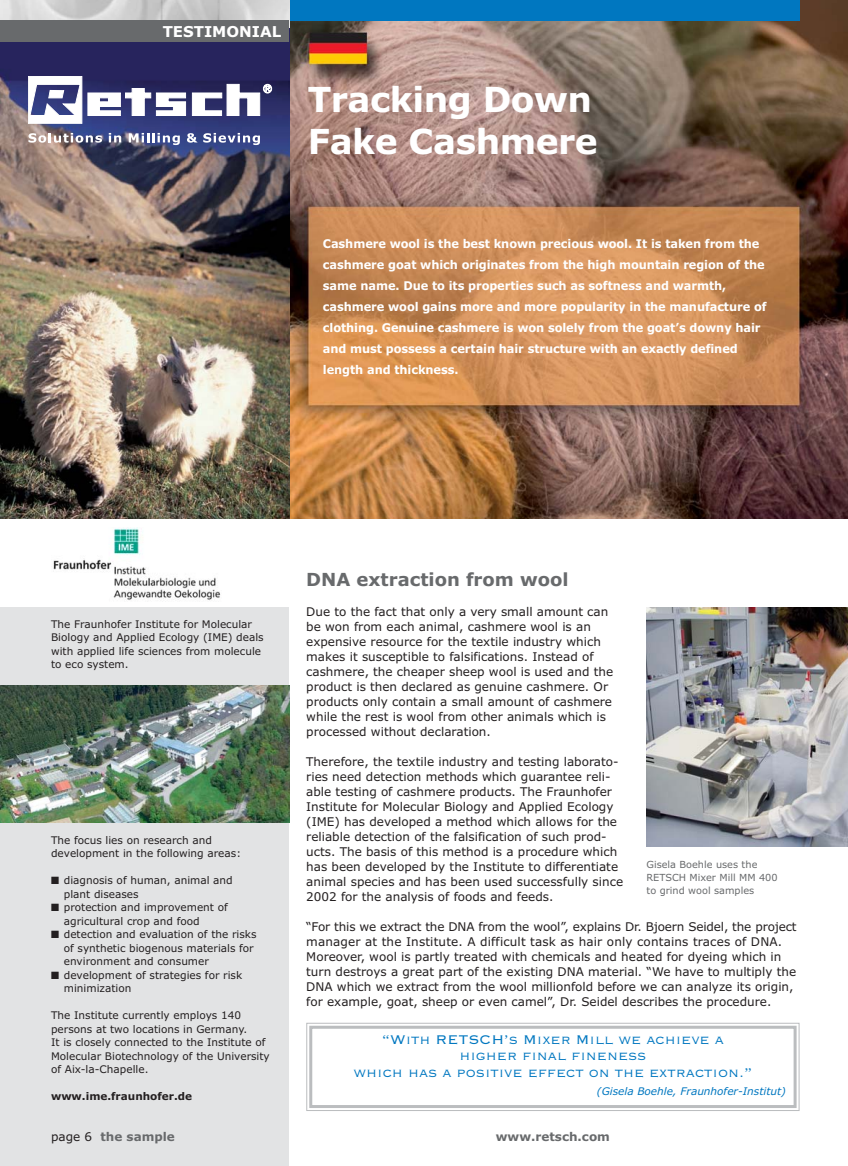
<style>
.page{position:relative;width:848px;height:1166px;background:#fff}
.page>*{position:absolute;margin:0;border:0;box-sizing:border-box;transform-origin:0 0}
.t1{font:700 34.5px/42px "Verdana";letter-spacing:-.015em;color:#fff}
.t2{font:700 18px "Verdana";color:#686a6c}
.t3{font:16.5px/16.5px "Copperplate Thirty Two BC";color:#0077c0;text-align:center}
.t4{font:700 15px "Verdana";color:#fff}
.t5{font:12px/15px "Verdana";color:#231f20}
.t6{font:700 12px/21px "Verdana";letter-spacing:-.005em;color:#fff;scale:.95 1}
.t7{font:700 12px "Verdana";color:#686a6c}
.t8{font:10.5px/13.5px "Verdana";color:#231f20}
.t9{font:italic 10.5px "Verdana";color:#0077c0}
.t10{font:700 10.5px "Verdana";color:#231f20}
.t11{font:9.75px/12.8px "Verdana";color:#686a6c}
.s1{font-weight:400;color:#231f20}
</style>
<div class="page">
<img style="left:0;top:0;width:848px;height:1166px">
<p class="t4" style="left:163px;top:25px;width:120px">TESTIMONIAL</p>
<h1 class="t1" style="left:308px;top:80px;width:291px">Tracking Down<br>Fake Cashmere</h1>
<p class="t6" style="left:323px;top:234px;width:468px">Cashmere wool is the best known precious wool. It is taken from the cashmere goat which originates from the high mountain region of the same name. Due to its properties such as softness and warmth, cashmere wool gains more and more popularity in the manufacture of clothing. Genuine cashmere is won solely from the goat’s downy hair and must possess a certain hair structure with an exactly defined length and thickness.</p>
<p class="t8" style="left:51px;top:618px;width:214px">The Fraunhofer Institute for Molecular Biology and Applied Ecology (IME) deals with applied life sciences from molecule to eco system.</p>
<p class="t8" style="left:51px;top:834px;width:191px">The focus lies on research and development in the following areas:</p>
<p class="t8" style="left:64px;top:874px;width:170px;text-indent:-13px">■ diagnosis of human, animal and plant diseases</p>
<p class="t8" style="left:64px;top:901px;width:165px;text-indent:-13px">■ protection and improvement of agricultural crop and food</p>
<p class="t8" style="left:64px;top:928px;width:194px;text-indent:-13px">■ detection and evaluation of the risks of synthetic biogenous materials for environment and consumer</p>
<p class="t8" style="left:64px;top:969px;width:180px;text-indent:-13px">■ development of strategies for risk minimization</p>
<p class="t8" style="left:51px;top:1009px;width:220px">The Institute currently employs 140 persons at two locations in Germany.<br>It is closely connected to the Institute of Molecular Biotechnology of the University of Aix-la-Chapelle.</p>
<p class="t10" style="left:51px;top:1092px;width:143px">www.ime.fraunhofer.de</p>
<h2 class="t2" style="left:306px;top:572px;width:264px">DNA extraction from wool</h2>
<p class="t5" style="left:306px;top:605px;width:308px">Due to the fact that only a very small amount can be won from each animal, cashmere wool is an expensive resource for the textile industry which makes it susceptible to falsifications. Instead of cashmere, the cheaper sheep wool is used and the product is then declared as genuine cashmere. Or products only contain a small amount of cashmere while the rest is wool from other animals which is processed without declaration.</p>
<p class="t5" style="left:306px;top:755px;width:318px">Therefore, the textile industry and testing laborato&shy;ries need detection methods which guarantee reli&shy;able testing of cashmere products. The Fraunhofer Institute for Molecular Biology and Applied Ecology (IME) has developed a method which allows for the reliable detection of the falsification of such prod&shy;ucts. The basis of this method is a procedure which has been developed by the Institute to differentiate animal species and has been used successfully since 2002 for the analysis of foods and feeds.</p>
<p class="t5" style="left:306px;top:920px;width:492px">“For this we extract the DNA from the wool”, explains Dr. Bjoern Seidel, the project manager at the Institute. A difficult task as hair only contains traces of DNA.<br>Moreover, wool is partly treated with chemicals and heated for dyeing which in turn destroys a great part of the existing DNA material. “We have to multiply the DNA which we extract from the wool millionfold before we can analyze its origin, for example, goat, sheep or even camel”, Dr. Seidel describes the procedure.</p>
<p class="t11" style="left:646px;top:859px;width:133px">Gisela Boehle uses the<br>RETSCH Mixer Mill MM 400 to grind wool samples</p>
<h3 class="t3" style="left:353px;top:1030px;width:400px">“With RETSCH’s Mixer Mill we achieve a higher final fineness<br>which has a positive effect on the extraction.”</h3>
<p class="t9" style="left:597px;top:1086px;width:191px">(Gisela Boehle, Fraunhofer-Institut)</p>
<p class="t7" style="left:51px;top:1131px;width:125px"><span class="s1">page 6</span> the sample</p>
<p class="t7" style="left:496px;top:1131px;width:116px">www.retsch.com</p>
</div>
